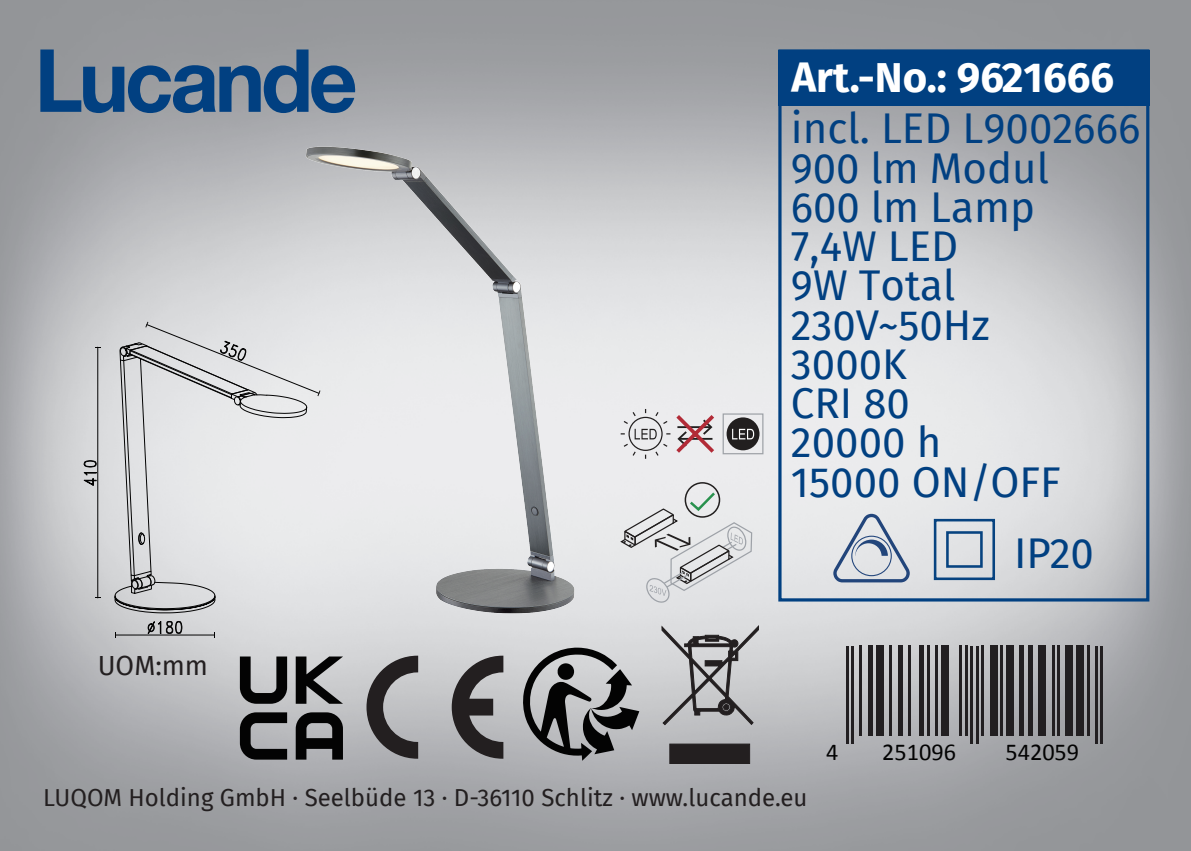
<style>
.page{position:relative;width:1191px;height:851px;background:#fff}
.page>*{position:absolute;margin:0;border:0;box-sizing:border-box;transform-origin:0 0}
.t1{font:42px/78.3px "Fira Sans";color:#014081}
.t2{font:700 42px "Fira Sans";color:#fff}
.t3{font:27px "Fira Sans";color:#231f20}
.t4{font:24.3px "Calibri";color:#030303}
.t5{font:24px "Fira Sans";color:#231f20}
</style>
<div class="page">
<img style="left:0;top:0;width:1191px;height:850px">
<svg style="left:40px;top:49px;width:315px;height:64px;background:#577391"></svg>
<div style="left:778px;top:49px;width:371px;height:552px;border:3px solid #014081"></div>
<div style="left:778px;top:50px;width:371px;height:55px;background:#014081"></div>
<div style="left:933px;top:519px;width:62px;height:61px;border:3px solid #074380"></div>
<div style="left:946px;top:531px;width:36px;height:36px;border:3px solid #074380"></div>
<hr style="left:846px;top:645px;width:2px;height:98px;background:#221f21">
<hr style="left:851px;top:645px;width:2px;height:98px;background:#221f21">
<hr style="left:860px;top:645px;width:2px;height:90px;background:#221f21">
<hr style="left:868px;top:645px;width:4px;height:90px;background:#221f21">
<div style="left:876px;top:645px;width:7px;height:90px;background:#221f21"></div>
<hr style="left:889px;top:645px;width:2px;height:90px;background:#221f21">
<hr style="left:898px;top:645px;width:4px;height:90px;background:#221f21">
<hr style="left:908px;top:645px;width:2px;height:90px;background:#221f21">
<div style="left:919px;top:645px;width:5px;height:90px;background:#221f21"></div>
<hr style="left:927px;top:645px;width:2px;height:90px;background:#221f21">
<hr style="left:935px;top:645px;width:2px;height:90px;background:#221f21">
<div style="left:941px;top:645px;width:7px;height:90px;background:#221f21"></div>
<hr style="left:960px;top:645px;width:2px;height:90px;background:#221f21">
<hr style="left:965px;top:645px;width:2px;height:90px;background:#221f21">
<hr style="left:971px;top:645px;width:2px;height:98px;background:#221f21">
<hr style="left:976px;top:645px;width:2px;height:98px;background:#221f21">
<hr style="left:981px;top:645px;width:2px;height:90px;background:#221f21">
<div style="left:989px;top:645px;width:8px;height:90px;background:#221f21"></div>
<hr style="left:1000px;top:645px;width:2px;height:90px;background:#221f21">
<div style="left:1006px;top:645px;width:7px;height:90px;background:#221f21"></div>
<div style="left:1019px;top:645px;width:5px;height:90px;background:#221f21"></div>
<div style="left:1027px;top:645px;width:5px;height:90px;background:#221f21"></div>
<div style="left:1038px;top:645px;width:8px;height:90px;background:#221f21"></div>
<hr style="left:1052px;top:645px;width:2px;height:90px;background:#221f21">
<hr style="left:1057px;top:645px;width:2px;height:90px;background:#221f21">
<div style="left:1065px;top:645px;width:8px;height:90px;background:#221f21"></div>
<div style="left:1076px;top:645px;width:7px;height:90px;background:#221f21"></div>
<hr style="left:1087px;top:645px;width:2px;height:90px;background:#221f21">
<hr style="left:1095px;top:645px;width:2px;height:98px;background:#221f21">
<hr style="left:1100px;top:645px;width:2px;height:98px;background:#221f21">
<svg style="left:81px;top:459px;width:16px;height:28px"></svg>
<hr style="left:97px;top:347px;width:1px;height:251px;background:#030303">
<svg style="left:114px;top:321px;width:206px;height:317px;background:#d3d4d5"></svg>
<img style="left:253px;top:110px;width:335px;height:515px">
<svg style="left:833px;top:513px;width:76px;height:69px;background:#bfc7d3"></svg>
<svg style="left:662px;top:625px;width:96px;height:138px;background:#9b9a9c"></svg>
<svg style="left:366px;top:654px;width:53px;height:105px;background:#807f81"></svg>
<svg style="left:451px;top:654px;width:53px;height:105px;background:#757375"></svg>
<svg style="left:240px;top:656px;width:47px;height:47px;background:#626263"></svg>
<svg style="left:296px;top:656px;width:47px;height:47px;background:#69696a"></svg>
<svg style="left:240px;top:712px;width:47px;height:47px;background:#58585a"></svg>
<svg style="left:296px;top:712px;width:47px;height:47px;background:#414143"></svg>
<svg style="left:522px;top:647px;width:117px;height:113px;background:#818183"></svg>
<div style="left:722px;top:413px;width:41px;height:41px;border:1px solid #9ea2a7"></div>
<div style="left:726px;top:417px;width:33px;height:33px;background:#221f1f;border-radius:50%"></div>
<svg style="left:732px;top:429px;width:22px;height:10px"></svg>
<svg style="left:619px;top:407px;width:99px;height:53px;background:#d8ced1"></svg>
<div style="left:684px;top:482px;width:36px;height:35px;border:2px solid #221f1f;border-radius:50%"></div>
<svg style="left:620px;top:490px;width:132px;height:112px;background:#d7d8d9"></svg>
<p class="t2" style="left:791px;top:42px;width:324px">Art.-No.: 9621666</p>
<p class="t1" style="left:791px;top:88px;width:351px">incl. LED L9002666</p>
<p class="t1" style="left:791px;top:128px;width:259px">900 lm Modul<br>7,4W LED<br>230V~50Hz</p>
<p class="t1" style="left:791px;top:343px;width:271px;line-height:39.3px">3000K<br>CRI 80<br>20000 h<br>15000 ON/OFF</p>
<p class="t1" style="left:791px;top:167px;width:245px">600 lm Lamp<br>9W Total</p>
<p class="t1" style="left:1014px;top:513px;width:81px">IP20</p>
<p class="t3" style="left:98px;top:645px;width:112px">UOM:mm</p>
<p class="t5" style="left:43px;top:779px;width:766px">LUQOM Holding GmbH · Seelbüde 13 · D-36110 Schlitz · www.lucande.eu</p>
<p class="t4" style="left:826px;top:736px;width:14px">4</p>
<p class="t4" style="left:882px;top:736px;width:75px">251096</p>
<p class="t4" style="left:1005px;top:736px;width:75px">542059</p>
</div>
